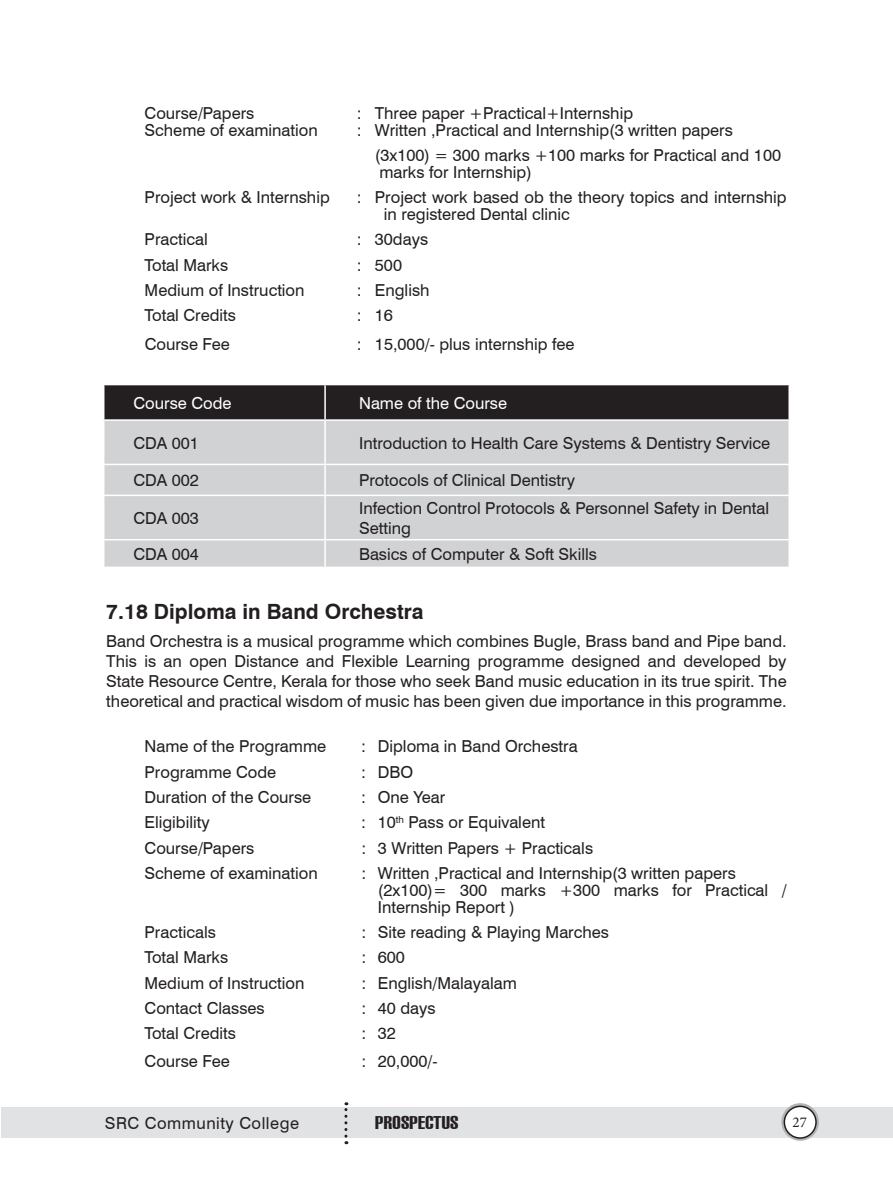
<style>
.page{position:relative;width:893px;height:1191px;background:#fff}
.page>*{position:absolute;margin:0;border:0;box-sizing:border-box;transform-origin:0 0}
.t1{font:700 21px "Swiss 721 BT";color:#231f20}
.t2{font:900 extra-condensed 18px "Swiss 911 BT";color:#231f20;scale:1.5 1}
.t3{font:16.5px/19.8px "Swiss 721 BT";color:#231f20}
.t4{font:16.5px "Swiss 721 BT";color:#fff}
.t5{font:16.5px "Swiss 721 BT";letter-spacing:.03em;color:#231f20}
.t6{font:15px "Minion Pro";color:#231f20}
</style>
<div class="page">
<div style="left:104px;top:385px;width:684px;height:34px;background:#231f20"></div>
<div style="left:104px;top:421px;width:684px;height:145px;background:#d1d2d4"></div>
<hr style="left:324px;top:385px;width:2px;height:34px;background:#fff">
<hr style="left:324px;top:421px;width:2px;height:43px;background:#fff">
<hr style="left:103px;top:464px;width:222px;height:1px;background:#fff">
<hr style="left:325px;top:464px;width:465px;height:1px;background:#fff">
<hr style="left:324px;top:465px;width:2px;height:29px;background:#fff">
<hr style="left:103px;top:494px;width:222px;height:2px;background:#fff">
<hr style="left:325px;top:494px;width:465px;height:2px;background:#fff">
<hr style="left:324px;top:496px;width:2px;height:43px;background:#fff">
<hr style="left:103px;top:539px;width:222px;height:1px;background:#fff">
<hr style="left:325px;top:539px;width:465px;height:1px;background:#fff">
<hr style="left:324px;top:540px;width:2px;height:26px;background:#fff">
<div style="left:2px;top:1107px;width:891px;height:31px;background:#e1e2e4"></div>
<svg style="left:781px;top:1103px;width:38px;height:37px"></svg>
<svg style="left:344px;top:1102px;width:3px;height:42px"></svg>
<div style="left:784px;top:1106px;width:32px;height:32px;background:#fff;border-radius:50%"></div>
<div style="left:784px;top:1105px;width:33px;height:33px;border:2px solid #231f20;border-radius:50%"></div>
<p class="t3" style="left:145px;top:102px;width:111px">Course/Papers</p>
<p class="t3" style="left:357px;top:102px;width:278px">: Three paper +Practical+Internship</p>
<p class="t3" style="left:145px;top:119px;width:175px">Scheme of examination</p>
<p class="t3" style="left:375px;top:116px;width:408px;line-height:25.3px;text-indent:-18px">: Written ,Practical and Internship(3 written papers (3x100) = 300 marks +100 marks for Practical and 100</p>
<p class="t3" style="left:379px;top:161px;width:154px">marks for Internship)</p>
<p class="t3" style="left:145px;top:187px;width:187px">Project work &amp; Internship</p>
<p class="t3" style="left:384px;top:188px;width:404px;line-height:16.8px;text-indent:-27px">: Project work based ob the theory topics and internship in registered Dental clinic</p>
<p class="t3" style="left:145px;top:229px;width:65px">Practical</p>
<p class="t3" style="left:357px;top:229px;width:73px">: 30days</p>
<p class="t3" style="left:145px;top:254px;width:85px">Total Marks</p>
<p class="t3" style="left:357px;top:254px;width:47px">: 500</p>
<p class="t3" style="left:145px;top:279px;width:161px">Medium of Instruction</p>
<p class="t3" style="left:357px;top:279px;width:74px">: English</p>
<p class="t3" style="left:145px;top:305px;width:93px">Total Credits</p>
<p class="t3" style="left:357px;top:305px;width:38px">: 16</p>
<p class="t3" style="left:145px;top:333px;width:87px">Course Fee</p>
<p class="t3" style="left:357px;top:333px;width:219px">: 15,000/- plus internship fee</p>
<p class="t4" style="left:133px;top:391px;width:100px">Course Code</p>
<p class="t4" style="left:359px;top:391px;width:150px">Name of the Course</p>
<p class="t3" style="left:133px;top:432px;width:67px">CDA 001</p>
<p class="t3" style="left:359px;top:432px;width:413px">Introduction to Health Care Systems &amp; Dentistry Service</p>
<p class="t3" style="left:133px;top:470px;width:67px">CDA 002</p>
<p class="t3" style="left:359px;top:470px;width:217px">Protocols of Clinical Dentistry</p>
<p class="t3" style="left:133px;top:507px;width:67px">CDA 003</p>
<p class="t3" style="left:359px;top:497px;width:412px">Infection Control Protocols &amp; Personnel Safety in Dental<br>Setting</p>
<p class="t3" style="left:133px;top:543px;width:67px">CDA 004</p>
<p class="t3" style="left:359px;top:543px;width:239px">Basics of Computer &amp; Soft Skills</p>
<p class="t1" style="left:106px;top:597px;width:319px">7.18 Diploma in Band Orchestra</p>
<p class="t3" style="left:106px;top:631px;width:682px;text-align:justify">Band Orchestra is a musical programme which combines Bugle, Brass band and Pipe band.<br>This is an open Distance and Flexible Learning programme designed and developed by State Resource Centre, Kerala for those who seek Band music education in its true spirit. The theoretical and practical wisdom of music has been given due importance in this programme.</p>
<p class="t3" style="left:145px;top:736px;width:183px">Name of the Programme</p>
<p class="t3" style="left:361px;top:736px;width:218px">: Diploma in Band Orchestra</p>
<p class="t3" style="left:145px;top:761px;width:133px">Programme Code</p>
<p class="t3" style="left:361px;top:761px;width:54px">: DBO</p>
<p class="t3" style="left:145px;top:786px;width:168px">Duration of the Course</p>
<p class="t3" style="left:361px;top:786px;width:86px">: One Year</p>
<p class="t3" style="left:145px;top:812px;width:67px">Eligibility</p>
<p class="t3" style="left:361px;top:812px;width:185px">: 10<sup>th</sup> Pass or Equivalent</p>
<p class="t3" style="left:145px;top:837px;width:111px">Course/Papers</p>
<p class="t3" style="left:361px;top:837px;width:233px">: 3 Written Papers + Practicals</p>
<p class="t3" style="left:145px;top:862px;width:175px">Scheme of examination</p>
<p class="t3" style="left:378px;top:864px;width:410px;line-height:16.8px;text-indent:-16px">: Written ,Practical and Internship(3 written papers (2x100)= 300 marks +300 marks for Practical /<br>Internship Report )</p>
<p class="t3" style="left:145px;top:921px;width:73px">Practicals</p>
<p class="t3" style="left:361px;top:921px;width:249px">: Site reading &amp; Playing Marches</p>
<p class="t3" style="left:145px;top:946px;width:85px">Total Marks</p>
<p class="t3" style="left:361px;top:946px;width:45px">: 600</p>
<p class="t3" style="left:145px;top:972px;width:161px">Medium of Instruction</p>
<p class="t3" style="left:361px;top:972px;width:157px">: English/Malayalam</p>
<p class="t3" style="left:145px;top:997px;width:122px">Contact Classes</p>
<p class="t3" style="left:361px;top:997px;width:76px">: 40 days</p>
<p class="t3" style="left:145px;top:1022px;width:93px">Total Credits</p>
<p class="t3" style="left:361px;top:1022px;width:36px">: 32</p>
<p class="t3" style="left:145px;top:1051px;width:87px">Course Fee</p>
<p class="t3" style="left:361px;top:1051px;width:78px">: 20,000/-</p>
<p class="t5" style="left:105px;top:1112px;width:196px">SRC Community College</p>
<p class="t2" style="left:375px;top:1113px;width:57px">PROSPECTUS</p>
<p class="t6" style="left:792px;top:1111px;width:16px">27</p>
</div>
